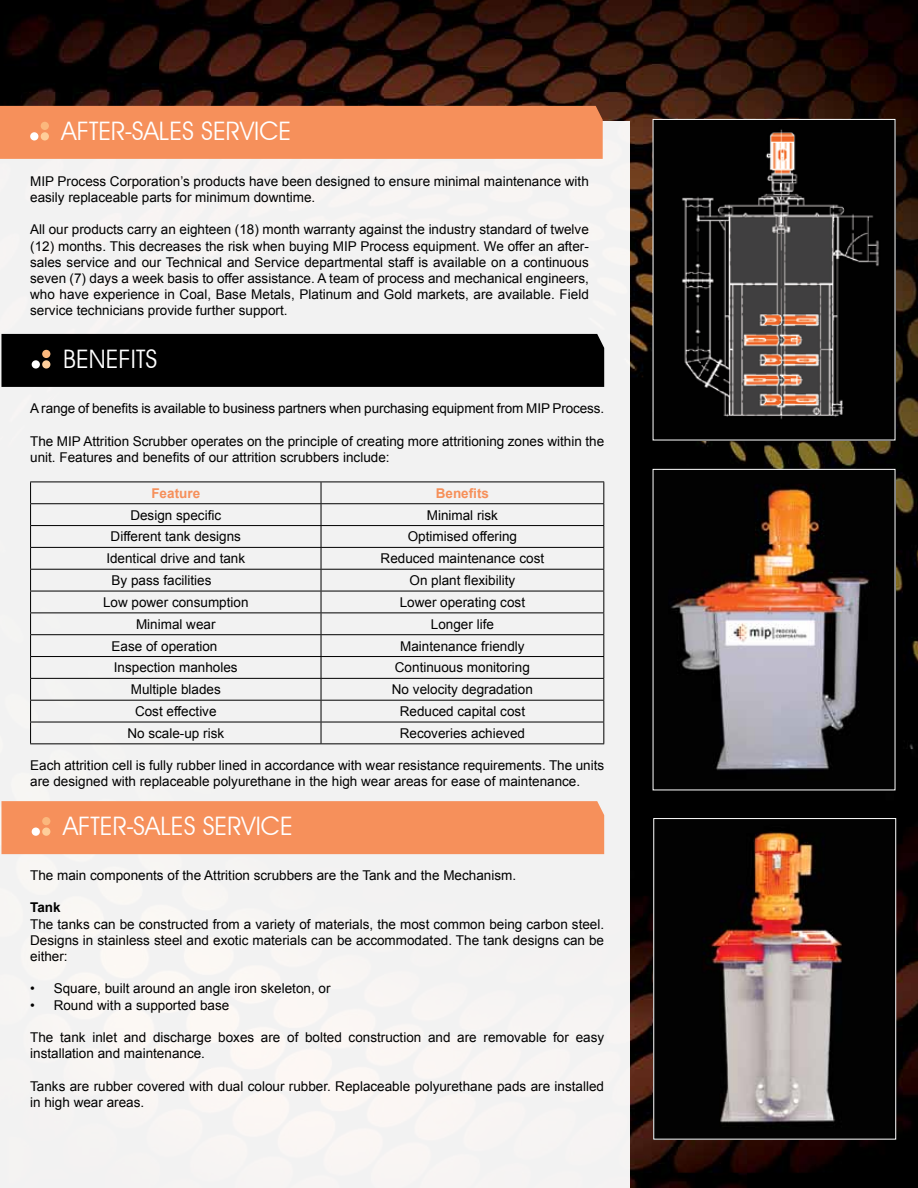
<style>
.page{position:relative;width:918px;height:1188px;background:#fff}
.page>*{position:absolute;margin:0;border:0;box-sizing:border-box;transform-origin:0 0}
.t1{font:25.5px "Avant Garde IT Cby BT";color:#fff}
.t2{font:13.5px/16.2px "Arial";color:#000}
.t3{font:700 13.5px "Arial";color:#f6905a}
.t4{font:700 13.5px "Arial";color:#f6905b}
.t5{font:700 13.5px "Arial";color:#000}
</style>
<div class="page">
<img style="left:0;top:0;width:918px;height:1188px">
<img style="left:655px;top:820px;width:239px;height:318px">
<div style="left:653px;top:818px;width:243px;height:322px;border:1px solid #fff"></div>
<img style="left:655px;top:471px;width:238px;height:317px">
<img style="left:655px;top:121px;width:238px;height:317px">
<div style="left:0;top:121px;width:630px;height:1067px;background:#f2f2f2"></div>
<div style="left:0;top:106px;width:603px;height:53px;background:#f6905b"></div>
<div style="left:41px;top:122px;width:8px;height:8px;background:#fbb87d;border-radius:50%"></div>
<div style="left:41px;top:132px;width:8px;height:8px;background:#fece9a;border-radius:50%"></div>
<div style="left:30px;top:132px;width:8px;height:8px;background:#fff;border-radius:50%"></div>
<div style="left:1px;top:334px;width:603px;height:53px;background:#000"></div>
<div style="left:42px;top:350px;width:8px;height:8px;background:#fbb87d;border-radius:50%"></div>
<div style="left:42px;top:360px;width:8px;height:9px;background:#fece9a;border-radius:50%"></div>
<div style="left:32px;top:360px;width:8px;height:9px;background:#fff;border-radius:50%"></div>
<hr style="left:30px;top:525px;width:291px;height:1px;background:#000">
<hr style="left:321px;top:525px;width:283px;height:1px;background:#000">
<hr style="left:30px;top:547px;width:291px;height:1px;background:#000">
<hr style="left:321px;top:547px;width:283px;height:1px;background:#000">
<hr style="left:30px;top:569px;width:291px;height:1px;background:#000">
<hr style="left:321px;top:569px;width:283px;height:1px;background:#000">
<hr style="left:30px;top:591px;width:291px;height:1px;background:#000">
<hr style="left:321px;top:591px;width:283px;height:1px;background:#000">
<hr style="left:30px;top:613px;width:291px;height:1px;background:#000">
<hr style="left:321px;top:613px;width:283px;height:1px;background:#000">
<hr style="left:30px;top:634px;width:291px;height:1px;background:#000">
<hr style="left:321px;top:634px;width:283px;height:1px;background:#000">
<hr style="left:30px;top:656px;width:291px;height:1px;background:#000">
<hr style="left:321px;top:656px;width:283px;height:1px;background:#000">
<hr style="left:30px;top:678px;width:291px;height:1px;background:#000">
<hr style="left:321px;top:678px;width:283px;height:1px;background:#000">
<hr style="left:30px;top:700px;width:291px;height:1px;background:#000">
<hr style="left:321px;top:700px;width:283px;height:1px;background:#000">
<hr style="left:30px;top:722px;width:291px;height:1px;background:#000">
<hr style="left:321px;top:722px;width:283px;height:1px;background:#000">
<hr style="left:30px;top:743px;width:291px;height:1px;background:#000">
<hr style="left:321px;top:743px;width:283px;height:1px;background:#000">
<hr style="left:30px;top:482px;width:291px;height:1px;background:#000">
<svg style="left:30px;top:482px;width:1px;height:261px"></svg>
<hr style="left:321px;top:482px;width:283px;height:1px;background:#000">
<svg style="left:321px;top:482px;width:1px;height:261px"></svg>
<svg style="left:603px;top:482px;width:1px;height:261px"></svg>
<hr style="left:30px;top:503px;width:291px;height:1px;background:#000">
<hr style="left:321px;top:503px;width:283px;height:1px;background:#000">
<div style="left:1px;top:801px;width:603px;height:53px;background:#f6905b"></div>
<div style="left:42px;top:817px;width:8px;height:8px;background:#fbb87d;border-radius:50%"></div>
<div style="left:42px;top:828px;width:8px;height:8px;background:#fece9a;border-radius:50%"></div>
<div style="left:32px;top:828px;width:8px;height:8px;background:#fff;border-radius:50%"></div>
<h1 class="t1" style="left:62px;top:116px;width:231px">AFTER-SALES SERVICE</h1>
<p class="t2" style="left:30px;top:173px;width:560px">MIP Process Corporation’s products have been designed to ensure minimal maintenance with easily replaceable parts for minimum downtime.</p>
<p class="t2" style="left:30px;top:222px;width:560px;text-align:justify">All our products carry an eighteen (18) month warranty against the industry standard of twelve (12) months. This decreases the risk when buying MIP Process equipment. We offer an after&shy;sales service and our Technical and Service departmental staff is available on a continuous seven (7) days a week basis to offer assistance. A team of process and mechanical engineers, who have experience in Coal, Base Metals, Platinum and Gold markets, are available. Field service technicians provide further support.</p>
<h1 class="t1" style="left:63px;top:344px;width:94px">BENEFITS</h1>
<p class="t2" style="left:30px;top:401px;width:576px">A range of benefits is available to business partners when purchasing equipment from MIP Process.</p>
<p class="t2" style="left:30px;top:433px;width:576px">The MIP Attrition Scrubber operates on the principle of creating more attritioning zones within the unit. Features and benefits of our attrition scrubbers include:</p>
<p class="t4" style="left:151px;top:484px;width:50px">Feature</p>
<p class="t3" style="left:436px;top:484px;width:55px">Benefits</p>
<p class="t2" style="left:130px;top:507px;width:92px">Design specific</p>
<p class="t2" style="left:427px;top:507px;width:73px">Minimal risk</p>
<p class="t2" style="left:111px;top:529px;width:132px">Different tank designs</p>
<p class="t2" style="left:408px;top:529px;width:111px">Optimised offering</p>
<p class="t2" style="left:106px;top:551px;width:140px">Identical drive and tank</p>
<p class="t2" style="left:381px;top:551px;width:165px">Reduced maintenance cost</p>
<p class="t2" style="left:112px;top:572px;width:101px">By pass facilities</p>
<p class="t2" style="left:410px;top:572px;width:107px">On plant flexibility</p>
<p class="t2" style="left:103px;top:594px;width:147px">Low power consumption</p>
<p class="t2" style="left:400px;top:594px;width:127px">Lower operating cost</p>
<p class="t2" style="left:136px;top:616px;width:81px">Minimal wear</p>
<p class="t2" style="left:431px;top:616px;width:65px">Longer life</p>
<p class="t2" style="left:112px;top:638px;width:107px">Ease of operation</p>
<p class="t2" style="left:400px;top:638px;width:126px">Maintenance friendly</p>
<p class="t2" style="left:114px;top:660px;width:125px">Inspection manholes</p>
<p class="t2" style="left:395px;top:660px;width:137px">Continuous monitoring</p>
<p class="t2" style="left:131px;top:682px;width:92px">Multiple blades</p>
<p class="t2" style="left:392px;top:682px;width:143px">N o velocity degradation</p>
<p class="t2" style="left:135px;top:703px;width:83px">Cost effective</p>
<p class="t2" style="left:400px;top:703px;width:127px">Reduced capital cost</p>
<p class="t2" style="left:127px;top:725px;width:98px">No scale-up risk</p>
<p class="t2" style="left:400px;top:725px;width:127px">Recoveries achieved</p>
<p class="t2" style="left:30px;top:757px;width:576px">Each attrition cell is fully rubber lined in accordance with wear resistance requirements. The units are designed with replaceable polyurethane in the high wear areas for ease of maintenance.</p>
<h1 class="t1" style="left:63px;top:811px;width:231px">AFTER-SALES SERVICE</h1>
<p class="t2" style="left:30px;top:867px;width:487px">The main components of the Attrition scrubbers are the Tank and the Mechanism.</p>
<p class="t5" style="left:30px;top:899px;width:32px">Tank</p>
<p class="t2" style="left:30px;top:916px;width:576px;text-align:justify">The tanks can be constructed from a variety of materials, the most common being carbon steel.<br>Designs in stainless steel and exotic materials can be accommodated. The tank designs can be either:</p>
<p class="t2" style="left:30px;top:981px;width:302px">• Square, built around an angle iron skeleton, or</p>
<p class="t2" style="left:30px;top:997px;width:201px">• Round with a supported base</p>
<p class="t2" style="left:30px;top:1029px;width:576px">The tank inlet and discharge boxes are of bolted construction and are removable for easy installation and maintenance.</p>
<p class="t2" style="left:30px;top:1078px;width:575px">Tanks are rubber covered with dual colour rubber. Replaceable polyurethane pads are installed in high wear areas.</p>
</div>
